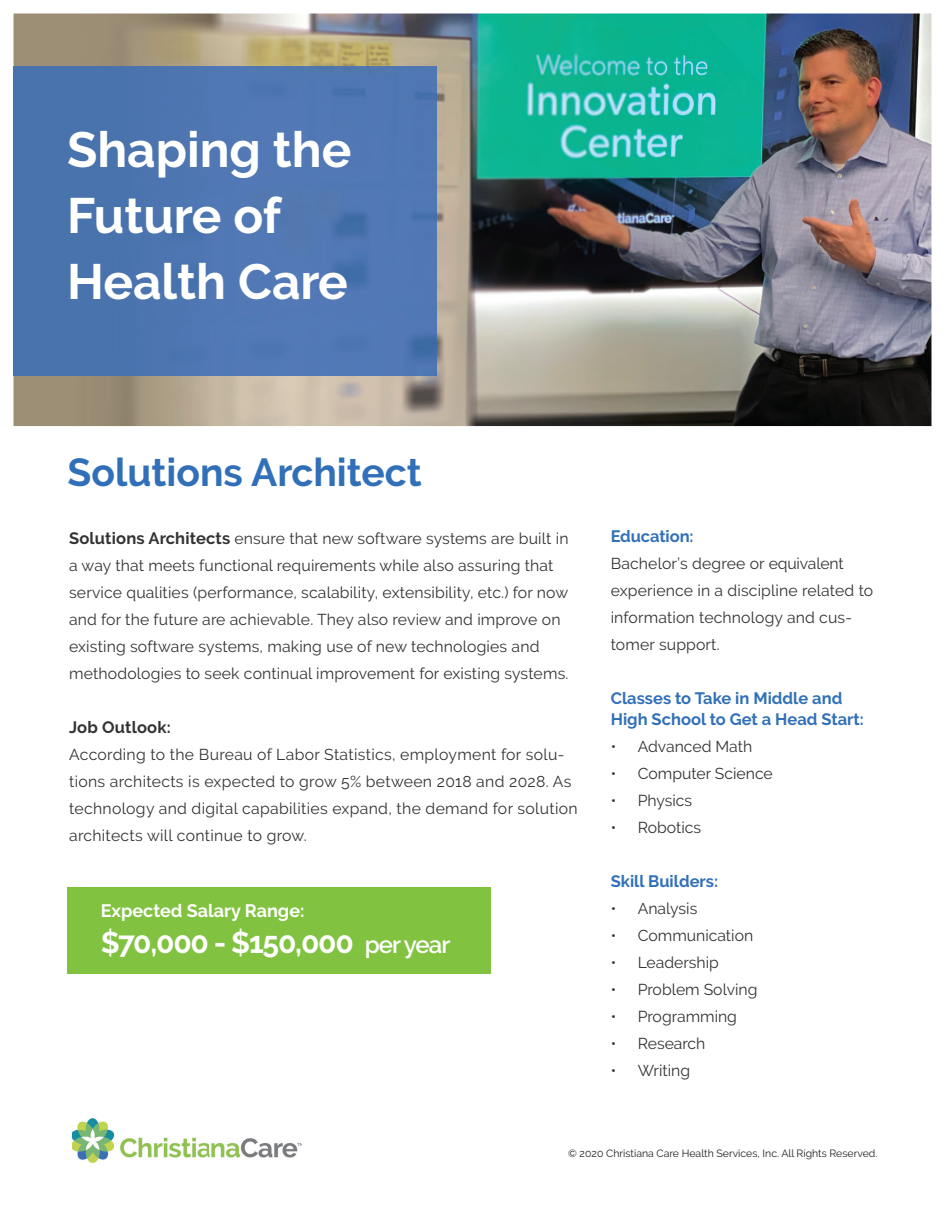
<style>
.page{position:relative;width:945px;height:1215px;background:#fff}
.page>*{position:absolute;margin:0;border:0;box-sizing:border-box;transform-origin:0 0}
.t1{font:700 49.5px/66px "Raleway";color:#fff}
.t2{font:700 39px "Raleway";color:#3170b8}
.t3{font:700 30px "Raleway";letter-spacing:-.04em;color:#fff}
.t4{font:700 18px "Raleway";color:#fff}
.t5{font:700 16.5px/21px "Raleway";color:#3170b8}
.t6{font:700 16.5px "Raleway";letter-spacing:.01em;color:#323332}
.t7{font:15.75px/27px "Raleway";letter-spacing:.01em;color:#323332}
.t8{font:10.5px "Raleway";color:#231f20}
.s1{font-weight:700;font-size:16.5px}
.s2{font-weight:600;font-size:24px}
</style>
<div class="page">
<img style="left:72px;top:1118px;width:230px;height:44px">
<img style="left:14px;top:14px;width:918px;height:412px">
<div style="left:14px;top:66px;width:423px;height:309px;background:#4e77b2"></div>
<div style="left:68px;top:887px;width:423px;height:87px;background:#81c340"></div>
<h1 class="t1" style="left:67px;top:116px;width:286px">Shaping the<br>Future of<br>Health Care</h1>
<h2 class="t2" style="left:68px;top:450px;width:356px">Solutions Architect</h2>
<p class="t7" style="left:69px;top:525px;width:501px"><span class="s1">Solutions Architects</span> ensure that new software systems are built in a way that meets functional requirements while also assuring that service qualities (performance, scalability, extensibility, etc.) for now and for the future are achievable. They also review and improve on existing software systems, making use of new technologies and methodologies to seek continual improvement for existing systems.</p>
<p class="t6" style="left:69px;top:718px;width:103px">Job Outlook:</p>
<p class="t7" style="left:69px;top:741px;width:510px">According to the Bureau of Labor Statistics, employment for solu&shy;tions architects is expected to grow 5% between 2018 and 2028. As technology and digital capabilities expand, the demand for solution architects will continue to grow.</p>
<p class="t4" style="left:101px;top:901px;width:205px">Expected Salary Range:</p>
<h3 class="t3" style="left:101px;top:926px;width:351px">$70,000 - $150,000 <span class="s2">per year</span></h3>
<p class="t5" style="left:611px;top:526px;width:84px">Education:</p>
<p class="t7" style="left:611px;top:550px;width:264px">Bachelor’s degree or equivalent experience in a discipline related to information technology and cus&shy;tomer support.</p>
<p class="t5" style="left:611px;top:688px;width:255px">Classes to Take in Middle and<br>High School to Get a Head Start:</p>
<p class="t7" style="left:611px;top:733px;width:143px">• Advanced Math</p>
<p class="t7" style="left:611px;top:760px;width:164px">• Computer Science</p>
<p class="t7" style="left:611px;top:787px;width:83px">• Physics</p>
<p class="t7" style="left:611px;top:814px;width:92px">• Robotics</p>
<p class="t5" style="left:611px;top:871px;width:109px">Skill Builders:</p>
<p class="t7" style="left:611px;top:895px;width:88px">• Analysis</p>
<p class="t7" style="left:611px;top:922px;width:144px">• Communication</p>
<p class="t7" style="left:611px;top:949px;width:110px">• Leadership</p>
<p class="t7" style="left:611px;top:976px;width:148px">• Problem Solving</p>
<p class="t7" style="left:611px;top:1003px;width:128px">• Programming</p>
<p class="t7" style="left:611px;top:1030px;width:96px">• Research</p>
<p class="t7" style="left:611px;top:1057px;width:81px">• Writing</p>
<p class="t8" style="left:568px;top:1147px;width:311px">© 2020 Christiana Care Health Services, Inc. All Rights Reserved.</p>
</div>
